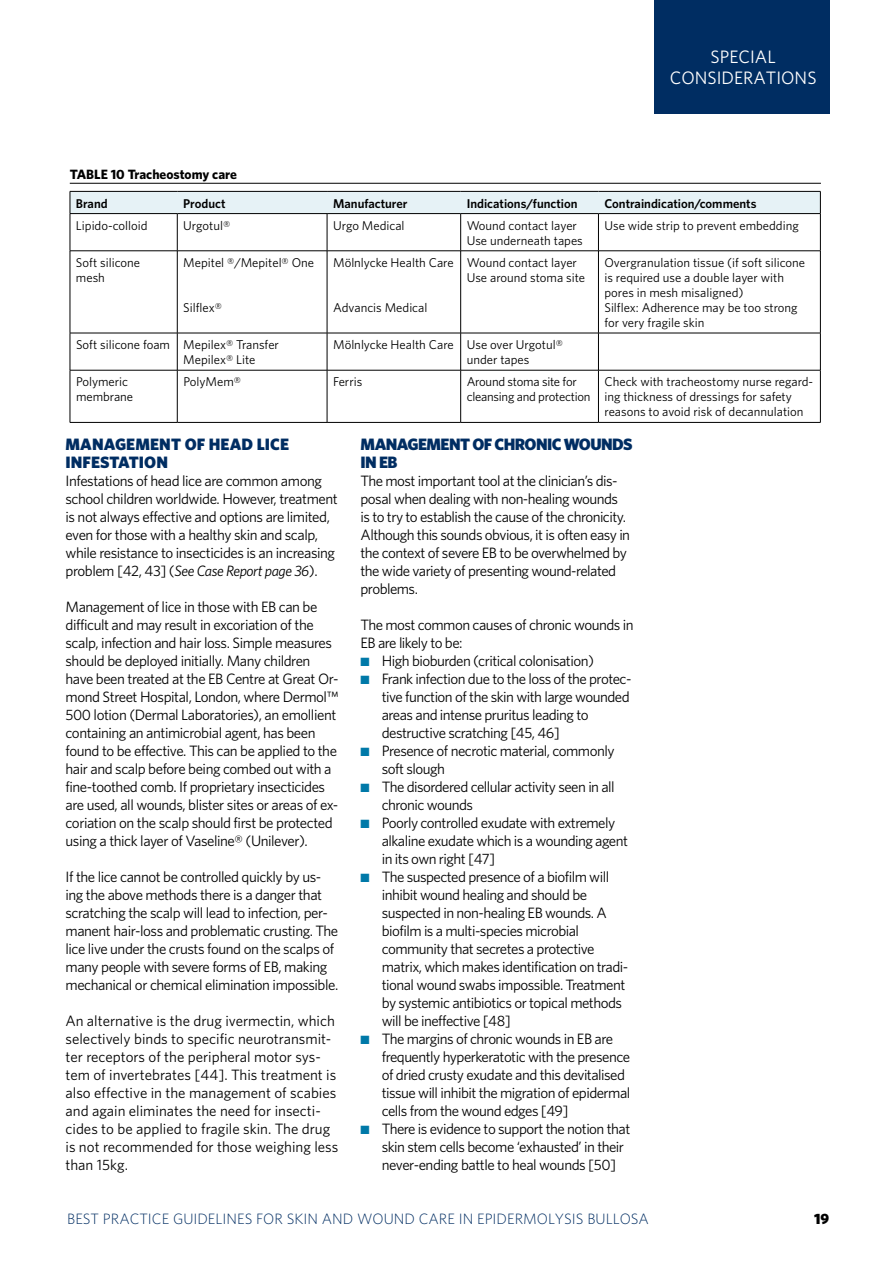
<style>
.page{position:relative;width:893px;height:1263px;background:#fff}
.page>*{position:absolute;margin:0;border:0;box-sizing:border-box;transform-origin:0 0}
.t1{font:18px/21.6px "Whitney";color:#fff;text-align:center}
.t2{font:900 16.5px/18px "Whitney";letter-spacing:.005em;color:#002d62}
.t3{font:900 16.5px/18px "Whitney";letter-spacing:-.02em;color:#002d62}
.t4{font:15px/18px "Whitney";letter-spacing:-.035em;color:#000}
.t5{font:15px/18px "Whitney";color:#000}
.t6{font:300 15px "Whitney";color:#002d62}
.t7{font:900 15px "Whitney";color:#000}
.t8{font:700 13.5px "Whitney";color:#000}
.t9{font:12.75px/15px "Whitney";color:#000}
.t10{font:600 12.75px "Whitney";color:#000}
.t11{font:12.75px/15px "Whitney";letter-spacing:-.02em;color:#000}
.s1{font-style:italic}
.s2{color:#0079a8}
</style>
<div class="page">
<div style="left:654px;top:0;width:175px;height:113px;background:#002d62"></div>
<hr style="left:70px;top:183px;width:751px;height:1px;background:#000">
<hr style="left:70px;top:251px;width:107px;height:1px;background:#000">
<hr style="left:177px;top:251px;width:150px;height:1px;background:#000">
<hr style="left:327px;top:251px;width:134px;height:1px;background:#000">
<hr style="left:461px;top:251px;width:137px;height:1px;background:#000">
<hr style="left:598px;top:251px;width:223px;height:1px;background:#000">
<hr style="left:70px;top:333px;width:1px;height:37px;background:#000">
<hr style="left:820px;top:333px;width:1px;height:37px;background:#000">
<hr style="left:70px;top:370px;width:107px;height:1px;background:#000">
<hr style="left:70px;top:370px;width:1px;height:52px;background:#000">
<hr style="left:177px;top:370px;width:150px;height:1px;background:#000">
<hr style="left:327px;top:370px;width:134px;height:1px;background:#000">
<hr style="left:461px;top:370px;width:137px;height:1px;background:#000">
<hr style="left:598px;top:370px;width:223px;height:1px;background:#000">
<hr style="left:820px;top:370px;width:1px;height:52px;background:#000">
<hr style="left:70px;top:422px;width:107px;height:1px;background:#000">
<hr style="left:177px;top:422px;width:150px;height:1px;background:#000">
<hr style="left:327px;top:422px;width:134px;height:1px;background:#000">
<hr style="left:461px;top:422px;width:137px;height:1px;background:#000">
<hr style="left:598px;top:422px;width:223px;height:1px;background:#000">
<hr style="left:70px;top:214px;width:1px;height:37px;background:#000">
<hr style="left:177px;top:214px;width:1px;height:37px;background:#000">
<hr style="left:327px;top:214px;width:1px;height:37px;background:#000">
<hr style="left:460px;top:214px;width:1px;height:37px;background:#000">
<hr style="left:598px;top:214px;width:1px;height:37px;background:#000">
<hr style="left:820px;top:214px;width:1px;height:37px;background:#000">
<hr style="left:70px;top:251px;width:1px;height:82px;background:#000">
<hr style="left:177px;top:251px;width:1px;height:82px;background:#000">
<hr style="left:327px;top:251px;width:1px;height:82px;background:#000">
<hr style="left:460px;top:251px;width:1px;height:82px;background:#000">
<hr style="left:598px;top:251px;width:1px;height:82px;background:#000">
<hr style="left:820px;top:251px;width:1px;height:82px;background:#000">
<hr style="left:70px;top:333px;width:107px;height:1px;background:#000">
<hr style="left:177px;top:333px;width:150px;height:1px;background:#000">
<hr style="left:327px;top:333px;width:134px;height:1px;background:#000">
<hr style="left:461px;top:333px;width:137px;height:1px;background:#000">
<hr style="left:598px;top:333px;width:223px;height:1px;background:#000">
<div style="left:70px;top:191px;width:751px;height:22px;background:#e6f2f6"></div>
<hr style="left:70px;top:213px;width:107px;height:1px;background:#000">
<hr style="left:177px;top:213px;width:150px;height:1px;background:#000">
<hr style="left:327px;top:213px;width:134px;height:1px;background:#000">
<hr style="left:461px;top:213px;width:137px;height:1px;background:#000">
<hr style="left:598px;top:213px;width:223px;height:1px;background:#000">
<hr style="left:177px;top:333px;width:1px;height:37px;background:#000">
<hr style="left:327px;top:333px;width:1px;height:37px;background:#000">
<hr style="left:460px;top:333px;width:1px;height:37px;background:#000">
<hr style="left:598px;top:333px;width:1px;height:37px;background:#000">
<hr style="left:177px;top:370px;width:1px;height:52px;background:#000">
<hr style="left:327px;top:370px;width:1px;height:52px;background:#000">
<hr style="left:460px;top:370px;width:1px;height:52px;background:#000">
<hr style="left:598px;top:370px;width:1px;height:52px;background:#000">
<p class="t1" style="left:670px;top:45px;width:148px">SPECIAL<br>CONSIDERATIONS</p>
<p class="t8" style="left:70px;top:166px;width:16px">Table</p>
<p class="t8" style="left:111px;top:166px;width:128px">10 Tracheostomy care</p>
<p class="t10" style="left:76px;top:195px;width:33px">Brand</p>
<p class="t10" style="left:183px;top:195px;width:44px">Product</p>
<p class="t10" style="left:333px;top:195px;width:76px">Manufacturer</p>
<p class="t10" style="left:467px;top:195px;width:112px">I ndications/function</p>
<p class="t10" style="left:604px;top:195px;width:153px">Contraindication/comments</p>
<p class="t9" style="left:76px;top:218px;width:73px">Lipido-colloid</p>
<p class="t9" style="left:183px;top:218px;width:48px">Urgotul®</p>
<p class="t9" style="left:333px;top:218px;width:73px">Urgo Medical</p>
<p class="t9" style="left:467px;top:218px;width:118px">Wound contact layer<br>Use underneath tapes</p>
<p class="t9" style="left:604px;top:218px;width:196px">Use wide strip to prevent embedding</p>
<p class="t9" style="left:76px;top:255px;width:66px">Soft silicone mesh</p>
<p class="t9" style="left:183px;top:255px;width:132px">Mepitel ®/Mepitel® One</p>
<p class="t9" style="left:183px;top:300px;width:40px">Silflex®</p>
<p class="t9" style="left:467px;top:255px;width:120px">Wound contact layer<br>Use around stoma site</p>
<p class="t9" style="left:604px;top:255px;width:202px">Overgranulation tissue (if soft silicone is required use a double layer with pores in mesh misaligned)<br>Silflex: Adherence may be too strong for very fragile skin</p>
<p class="t9" style="left:333px;top:255px;width:122px">Mölnlycke Health Care</p>
<p class="t9" style="left:333px;top:300px;width:96px">Advancis Medical</p>
<p class="t9" style="left:183px;top:337px;width:97px;text-indent:-107px">Soft silicone foam Mepilex® Transfer<br>Mepilex® Lite</p>
<p class="t9" style="left:467px;top:337px;width:98px;text-indent:-134px">Mölnlycke Health Care Use over Urgotul® under tapes</p>
<p class="t9" style="left:76px;top:374px;width:59px">Polymeric membrane</p>
<p class="t9" style="left:183px;top:374px;width:59px">PolyMem®</p>
<p class="t9" style="left:333px;top:374px;width:31px">Ferris</p>
<p class="t11" style="left:467px;top:374px;width:125px">Around stoma site for cleansing and protection</p>
<p class="t9" style="left:604px;top:374px;width:210px">Check with tracheostomy nurse regard&shy;ing thickness of dressings for safety reasons to avoid risk of decannulation</p>
<p class="t2" style="left:66px;top:435px;width:225px">MANAGEMENT OF HEAD LICE<br>INFESTATION</p>
<p class="t4" style="left:66px;top:471px;width:274px">Infestations of head lice are common among school children worldwide. However, treatment is not always effective and options are limited, even for those with a healthy skin and scalp, while resistance to insecticides is an increasing problem [42, 43] (<span class="s1">See Case Report page 36</span>).</p>
<p class="t4" style="left:66px;top:597px;width:275px">Management of lice in those with EB can be difficult and may result in excoriation of the scalp, infection and hair loss. Simple measures should be deployed initially. Many children have been treated at the EB Centre at Great Or&shy;mond Street Hospital, London, where Dermol™ 500 lotion (Dermal Laboratories), an emollient containing an antimicrobial agent, has been found to be effective. This can be applied to the hair and scalp before being combed out with a fine-toothed comb. If proprietary insecticides are used, all wounds, blister sites or areas of ex&shy;coriation on the scalp should first be protected using a thick layer of Vaseline® (Unilever).</p>
<p class="t4" style="left:66px;top:867px;width:274px">If the lice cannot be controlled quickly by us&shy;ing the above methods there is a danger that scratching the scalp will lead to infection, per&shy;manent hair-loss and problematic crusting. The lice live under the crusts found on the scalps of many people with severe forms of EB, making mechanical or chemical elimination impossible.</p>
<p class="t5" style="left:66px;top:1011px;width:274px">An alternative is the drug ivermectin, which selectively binds to specific neurotransmit&shy;ter receptors of the peripheral motor sys&shy;tem of invertebrates [44]. This treatment is also effective in the management of scabies and again eliminates the need for insecti&shy;cides to be applied to fragile skin. The drug is not recommended for those weighing less than 15kg.</p>
<p class="t3" style="left:361px;top:435px;width:273px">MANAGEMENT OF CHRONIC WOUNDS<br>IN EB</p>
<p class="t4" style="left:361px;top:471px;width:271px">The most important tool at the clinician’s dis&shy;posal when dealing with non-healing wounds is to try to establish the cause of the chronicity.<br>Although this sounds obvious, it is often easy in the context of severe EB to be overwhelmed by the wide variety of presenting wound-related problems.</p>
<p class="t4" style="left:361px;top:615px;width:274px">The most common causes of chronic wounds in<br>EB are likely to be:</p>
<p class="t4" style="left:361px;top:651px;width:235px"><span class="s2">■</span> High bioburden (critical colonisation)</p>
<p class="t4" style="left:382px;top:669px;width:251px;text-indent:-21px"><span class="s2">■</span> Frank infection due to the loss of the protec&shy;tive function of the skin with large wounded areas and intense pruritus leading to destructive scratching [45, 46]</p>
<p class="t4" style="left:382px;top:741px;width:234px;text-indent:-21px"><span class="s2">■</span> Presence of necrotic material, commonly soft slough</p>
<p class="t4" style="left:382px;top:777px;width:234px;text-indent:-21px"><span class="s2">■</span> The disordered cellular activity seen in all chronic wounds</p>
<p class="t4" style="left:382px;top:813px;width:248px;text-indent:-21px"><span class="s2">■</span> Poorly controlled exudate with extremely alkaline exudate which is a wounding agent in its own right [47]</p>
<p class="t4" style="left:382px;top:867px;width:248px;text-indent:-21px"><span class="s2">■</span> The suspected presence of a biofilm will inhibit wound healing and should be suspected in non-healing EB wounds. A biofilm is a multi-species microbial community that secretes a protective matrix, which makes identification on tradi&shy;tional wound swabs impossible. Treatment by systemic antibiotics or topical methods will be ineffective [48]</p>
<p class="t4" style="left:382px;top:1029px;width:250px;text-indent:-21px"><span class="s2">■</span> The margins of chronic wounds in EB are frequently hyperkeratotic with the presence of dried crusty exudate and this devitalised tissue will inhibit the migration of epidermal cells from the wound edges [49]</p>
<p class="t4" style="left:382px;top:1119px;width:250px;text-indent:-21px"><span class="s2">■</span> There is evidence to support the notion that skin stem cells become ‘exhausted’ in their never-ending battle to heal wounds [50]</p>
<p class="t6" style="left:67px;top:1210px;width:583px">BEST PRACTICE GUIDELINES FOR SKIN AND WOUND CARE IN EPIDERMOLYSIS BULLOSA</p>
<p class="t7" style="left:814px;top:1210px;width:17px">19</p>
</div>
